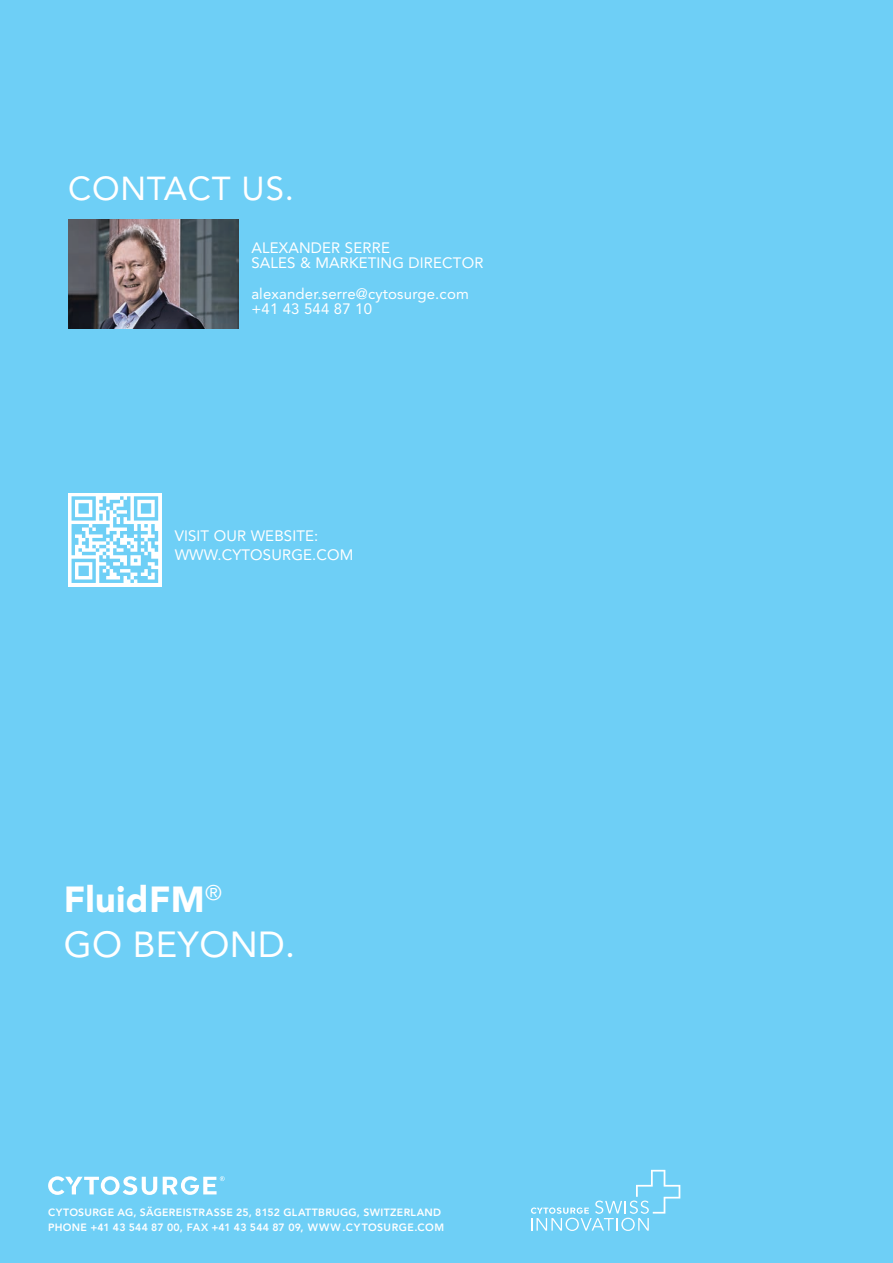
<style>
.page{position:relative;width:893px;height:1263px;background:#6ecff6}
.page>*{position:absolute;margin:0;border:0;box-sizing:border-box;transform-origin:0 0}
.t1{font:36px/45px "Avenir LT Std";letter-spacing:.01em;color:#fff}
.t2{font:33px "Avenir LT Std";letter-spacing:.025em;color:#fff}
.t3{font:15px/15px "Avenir LT Std";letter-spacing:.01em;color:#fff}
.t4{font:800 10.5px/15px "Avenir LT Std";letter-spacing:.03em;color:#fff}
.s1{font-weight:900}
</style>
<div class="page">
<svg style="left:48px;top:1176px;width:177px;height:19px"></svg>
<svg style="left:531px;top:1170px;width:149px;height:61px"></svg>
<svg style="left:68px;top:493px;width:94px;height:93px"></svg>
<svg style="left:72px;top:496px;width:86px;height:87px"></svg>
<img style="left:68px;top:219px;width:170px;height:109px">
<h2 class="t2" style="left:68px;top:169px;width:227px">CONTACT US.</h2>
<p class="t3" style="left:251px;top:241px;width:234px">ALEXANDER SERRE<br>SALES &amp; MARKETING DIRECTOR</p>
<p class="t3" style="left:251px;top:286px;width:219px">alexander.serre@cytosurge.com +41 43 544 87 10</p>
<p class="t3" style="left:175px;top:526px;width:180px;line-height:19.2px">VISIT OUR WEBSITE:<br>WWW.CYTOSURGE.COM</p>
<h1 class="t1" style="left:64px;top:877px;width:233px"><span class="s1">FluidFM</span><sup>®<br></sup>GO BEYOND.</h1>
<p class="t4" style="left:48px;top:1205px;width:397px">CYTOSURGE AG, SÄGEREISTRASSE 25, 8152 GLATTBRUGG, SWITZERLAND<br>PHONE +41 43 544 87 00, FAX +41 43 544 87 09, WWW.CYTOSURGE.COM</p>
</div>
